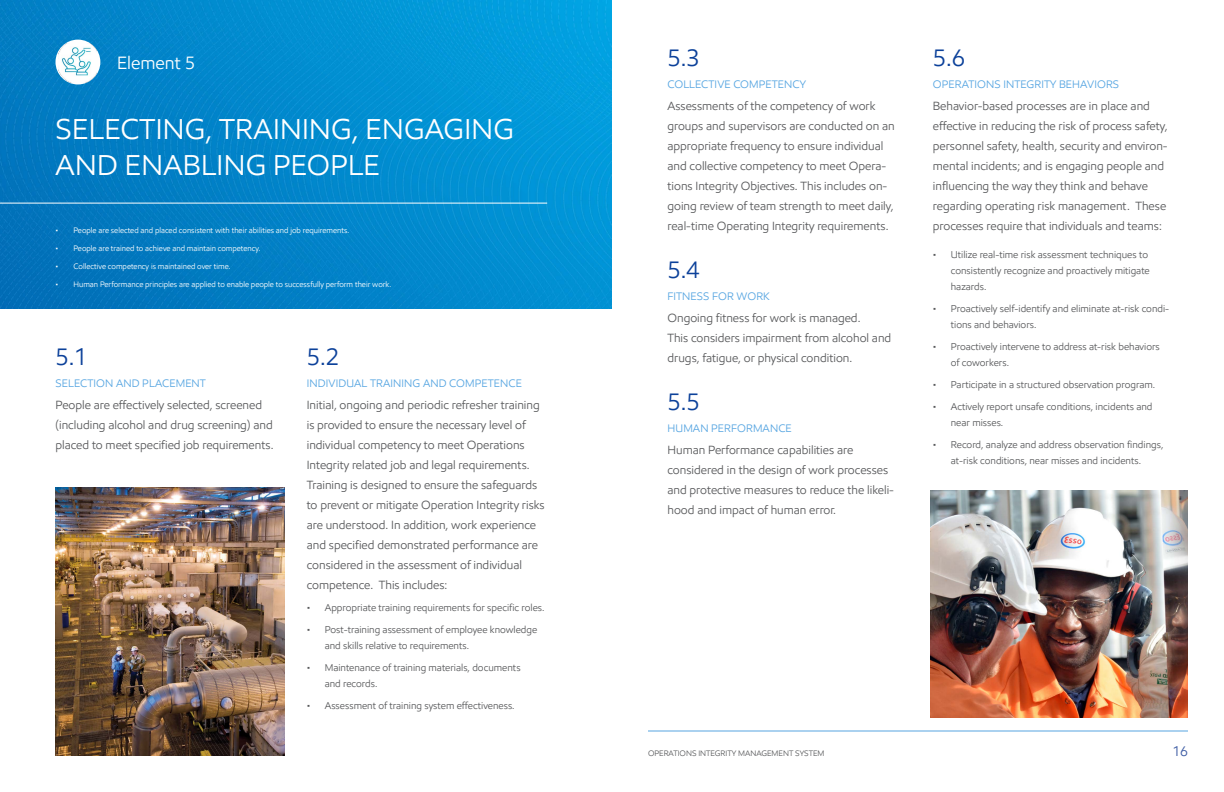
<style>
.page{position:relative;width:1224px;height:792px;background:#fff}
.page>*{position:absolute;margin:0;border:0;box-sizing:border-box;transform-origin:0 0}
.t1{font:29px/36px "E Mprint";letter-spacing:.01em;color:#fff}
.t2{font:24px "E Mprint";color:#0c419a}
.t3{font:18px "E Mprint";color:#fff}
.t4{font:14px "E Mprint";color:#3c5ba3}
.t5{font:12px/20px "E Mprint";color:#58595b}
.t6{font:11px "E Mprint";letter-spacing:.01em;color:#56a5e1}
.t7{font:10px/16px "E Mprint";color:#58595b}
.t8{font:8px "E Mprint";color:#fff}
.t9{font:8px "E Mprint";color:#58595b}
</style>
<div class="page">
<img style="left:0;top:0;width:612px;height:308px">
<div style="left:55px;top:40px;width:45px;height:44px;background:#fff;border-radius:50%"></div>
<hr style="left:0;top:203px;width:547px;height:1px;background:#fff">
<hr style="left:648px;top:730px;width:540px;height:2px;background:#56a5e1">
<img style="left:930px;top:490px;width:258px;height:228px">
<img style="left:56px;top:487px;width:228px;height:269px">
<img style="left:59px;top:44px;width:37px;height:39px">
<h3 class="t3" style="left:117px;top:52px;width:79px">Element 5</h3>
<h1 class="t1" style="left:56px;top:111px;width:460px">SELECTING, TRAINING, ENGAGING<br>AND ENABLING PEOPLE</h1>
<p class="t8" style="left:56px;top:226px;width:295px">• People are selected and placed consistent with their abilities and job requirements.</p>
<p class="t8" style="left:56px;top:244px;width:207px">• People are trained to achieve and maintain competency.</p>
<p class="t8" style="left:56px;top:262px;width:177px">• Collective competency is maintained over time.</p>
<p class="t8" style="left:56px;top:280px;width:337px">• Human Performance principles are applied to enable people to successfully perform their work.</p>
<h2 class="t2" style="left:56px;top:342px;width:34px">5.1</h2>
<p class="t6" style="left:56px;top:376px;width:152px">SELECTION AND PLACEMENT</p>
<p class="t5" style="left:56px;top:395px;width:220px">People are effectively selected, screened (including alcohol and drug screening) and placed to meet specified job requirements.</p>
<h2 class="t2" style="left:307px;top:342px;width:34px">5.2</h2>
<p class="t6" style="left:307px;top:376px;width:217px">INDIVIDUAL TRAINING AND COMPETENCE</p>
<p class="t5" style="left:307px;top:395px;width:239px">Initial, ongoing and periodic refresher training is provided to ensure the necessary level of individual competency to meet Operations Integrity related job and legal requirements.<br>Training is designed to ensure the safeguards to prevent or mitigate Operation Integrity risks are understood. In addition, work experience and specified demonstrated performance are considered in the assessment of individual competence. This includes:</p>
<p class="t7" style="left:307px;top:599px;width:239px">• Appropriate training requirements for specific roles.</p>
<p class="t7" style="left:325px;top:621px;width:214px;text-indent:-18px">• Post-training assessment of employee knowledge and skills relative to requirements.</p>
<p class="t7" style="left:325px;top:659px;width:197px;text-indent:-18px">• Maintenance of training materials, documents and records.</p>
<p class="t7" style="left:307px;top:697px;width:209px">• Assessment of training system effectiveness.</p>
<h2 class="t2" style="left:668px;top:43px;width:34px">5.3</h2>
<p class="t6" style="left:668px;top:77px;width:140px">COLLECTIVE COMPETENCY</p>
<p class="t5" style="left:668px;top:96px;width:229px">Assessments of the competency of work groups and supervisors are conducted on an appropriate frequency to ensure individual and collective competency to meet Opera&shy;tions Integrity Objectives. This includes on&shy;going review of team strength to meet daily, real-time Operating Integrity requirements.</p>
<h2 class="t2" style="left:668px;top:255px;width:34px">5.4</h2>
<p class="t6" style="left:668px;top:289px;width:104px">FITNESS FOR WORK</p>
<p class="t5" style="left:668px;top:308px;width:225px">Ongoing fitness for work is managed.<br>This considers impairment from alcohol and drugs, fatigue, or physical condition.</p>
<h2 class="t2" style="left:668px;top:387px;width:34px">5.5</h2>
<p class="t6" style="left:668px;top:421px;width:126px">HUMAN PERFORMANCE</p>
<p class="t5" style="left:668px;top:440px;width:228px">Human Performance capabilities are considered in the design of work processes and protective measures to reduce the likeli&shy;hood and impact of human error.</p>
<h2 class="t2" style="left:933px;top:43px;width:34px">5.6</h2>
<p class="t6" style="left:933px;top:77px;width:188px">OPERATIONS INTEGRITY BEHAVIORS</p>
<p class="t5" style="left:933px;top:96px;width:236px">Behavior-based processes are in place and effective in reducing the risk of process safety, personnel safety, health, security and environ&shy;mental incidents; and is engaging people and influencing the way they think and behave regarding operating risk management. These processes require that individuals and teams:</p>
<p class="t7" style="left:951px;top:246px;width:200px;text-indent:-18px">• Utilize real-time risk assessment techniques to consistently recognize and proactively mitigate hazards.</p>
<p class="t7" style="left:951px;top:300px;width:220px;text-indent:-18px">• Proactively self-identify and eliminate at-risk condi&shy;tions and behaviors.</p>
<p class="t7" style="left:951px;top:338px;width:211px;text-indent:-18px">• Proactively intervene to address at-risk behaviors of coworkers.</p>
<p class="t7" style="left:933px;top:376px;width:224px">• Participate in a structured observation program.</p>
<p class="t7" style="left:951px;top:398px;width:203px;text-indent:-18px">• Actively report unsafe conditions, incidents and near misses.</p>
<p class="t7" style="left:933px;top:436px;width:232px;text-align:center">• Record, analyze and address observation findings, at-risk conditions, near misses and incidents.</p>
<p class="t9" style="left:648px;top:748px;width:178px">OPERATIONS INTEGRITY MANAGEMENT SYSTEM</p>
<p class="t4" style="left:1173px;top:743px;width:17px">16</p>
</div>
